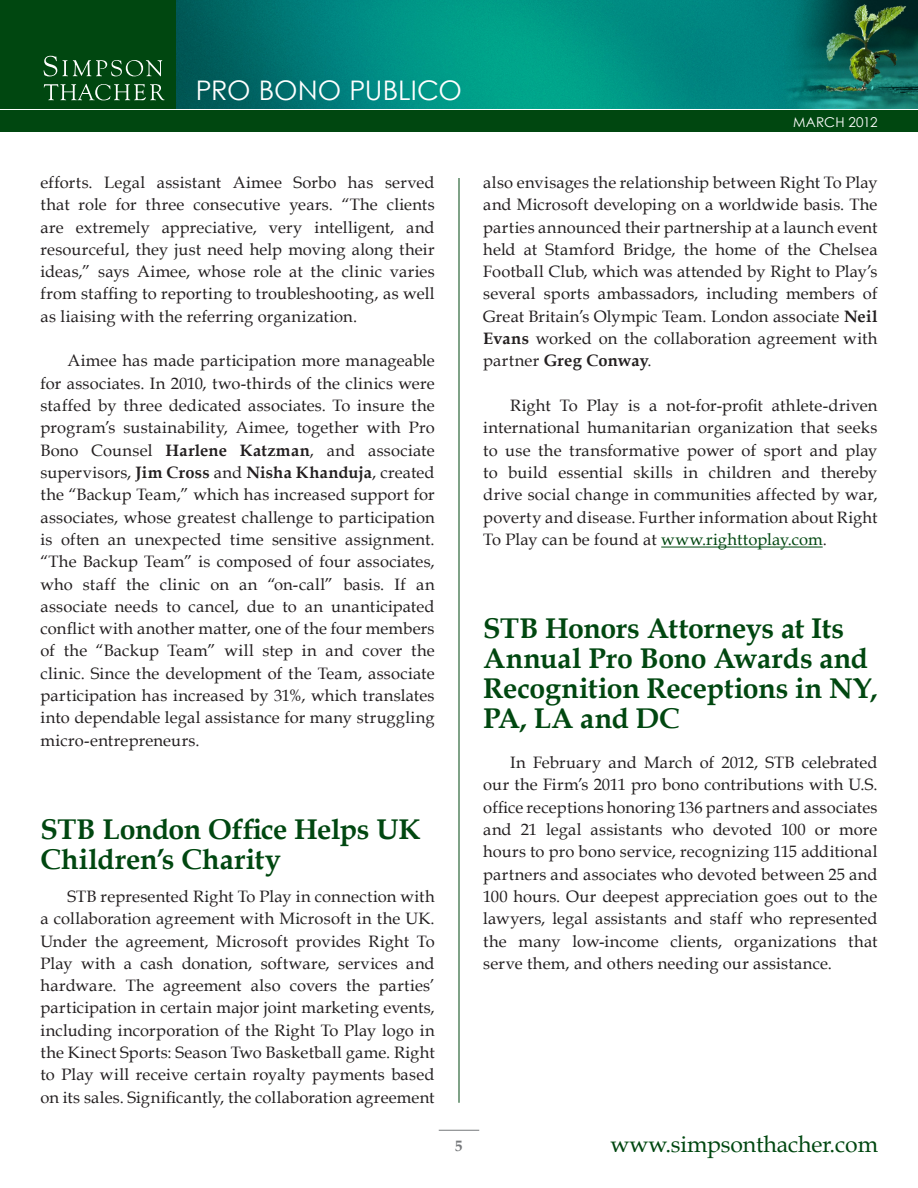
<style>
.page{position:relative;width:918px;height:1188px;background:#fff}
.page>*{position:absolute;margin:0;border:0;box-sizing:border-box;transform-origin:0 0}
.P_SectionHeader{font:700 28.5px/30px "Book Antiqua";letter-spacing:-.005em;color:#004710}
.t1{font:27px "Century Gothic";color:#fff}
.t2{font:22.95px "Book Antiqua";letter-spacing:-.005em;color:#004710}
.P_Body{font:16.5px/22.4px "Book Antiqua";letter-spacing:.01em;color:#231f20;text-align:justify}
.t3{font:700 15px "Book Antiqua";color:#76787b}
.t4{font:13.5px "Century Gothic";letter-spacing:.005em;color:#fff}
.s1{font-weight:700}
.s2{color:#004710}
</style>
<div class="page">
<img style="left:177px;top:0;width:741px;height:109px">
<div style="left:0;top:110px;width:918px;height:22px;background:#004710"></div>
<div style="left:0;top:0;width:176px;height:109px;background:#004710"></div>
<svg style="left:44px;top:56px;width:118px;height:20px"></svg>
<svg style="left:44px;top:84px;width:121px;height:16px"></svg>
<hr style="left:459px;top:178px;width:1px;height:925px;background:#004710">
<hr style="left:439px;top:1130px;width:40px;height:1px;background:#76787b">
<hr style="left:661px;top:547px;width:162px;height:1px;background:#004710">
<h2 class="t1" style="left:196px;top:74px;width:268px">PRO BONO PUBLICO</h2>
<p class="P_Body" style="left:40px;top:171px;width:396px">efforts. Legal assistant Aimee Sorbo has served that role for three consecutive years. “The clients are extremely appreciative, very intelligent, and resourceful, they just need help moving along their ideas,” says Aimee, whose role at the clinic varies from staffing to reporting to troubleshooting, as well as liaising with the referring organization.</p>
<p class="P_Body" style="left:40px;top:350px;width:396px;text-indent:27px">Aimee has made participation more manageable for associates. In 2010, two-thirds of the clinics were staffed by three dedicated associates. To insure the program’s sustainability, Aimee, together with Pro Bono Counsel <span class="s1">Harlene Katzman</span>, and associate supervisors, <span class="s1">Jim Cross</span> and <span class="s1">Nisha Khanduja</span>, created the “Backup Team,” which has increased support for associates, whose greatest challenge to participation is often an unexpected time sensitive assignment. “The Backup Team” is composed of four associates, who staff the clinic on an “on-call” basis. If an associate needs to cancel, due to an unanticipated conflict with another matter, one of the four members of the “Backup Team” will step in and cover the clinic. Since the development of the Team, associate participation has increased by 31%, which translates into dependable legal assistance for many struggling micro-entrepreneurs.</p>
<p class="P_SectionHeader" style="left:40px;top:814px;width:382px">STB London Office Helps UK<br>Children’s Charity</p>
<p class="P_Body" style="left:40px;top:885px;width:396px;text-indent:27px">STB represented Right To Play in connection with a collaboration agreement with Microsoft in the UK.<br>Under the agreement, Microsoft provides Right To Play with a cash donation, software, services and hardware. The agreement also covers the parties’ participation in certain major joint marketing events, including incorporation of the Right To Play logo in the Kinect Sports: Season Two Basketball game. Right to Play will receive certain royalty payments based on its sales. Significantly, the collaboration agreement</p>
<p class="t3" style="left:455px;top:1137px;width:9px">5</p>
<p class="t4" style="left:793px;top:114px;width:86px">MARCH 2012</p>
<p class="P_Body" style="left:483px;top:171px;width:396px">also envisages the relationship between Right To Play and Microsoft developing on a worldwide basis. The parties announced their partnership at a launch event held at Stamford Bridge, the home of the Chelsea Football Club, which was attended by Right to Play’s several sports ambassadors, including members of Great Britain’s Olympic Team. London associate <span class="s1">Neil Evans</span> worked on the collaboration agreement with partner <span class="s1">Greg Conway</span>.</p>
<p class="P_Body" style="left:483px;top:394px;width:396px;text-indent:27px">Right To Play is a not-for-profit athlete-driven international humanitarian organization that seeks to use the transformative power of sport and play to build essential skills in children and thereby drive social change in communities affected by war, poverty and disease. Further information about Right To Play can be found at <span class="s2">www.righttoplay.com</span>.</p>
<p class="P_SectionHeader" style="left:483px;top:613px;width:396px">STB Honors Attorneys at Its<br>Annual Pro Bono Awards and<br>Recognition Receptions in NY,<br>PA, LA and DC</p>
<p class="P_Body" style="left:483px;top:751px;width:396px;text-indent:27px">In February and March of 2012, STB celebrated our the Firm’s 2011 pro bono contributions with U.S. office receptions honoring 136 partners and associates and 21 legal assistants who devoted 100 or more hours to pro bono service, recognizing 115 additional partners and associates who devoted between 25 and 100 hours. Our deepest appreciation goes out to the lawyers, legal assistants and staff who represented the many low-income clients, organizations that serve them, and others needing our assistance.</p>
<h3 class="t2" style="left:610px;top:1130px;width:269px">www.simpsonthacher.com</h3>
</div>
